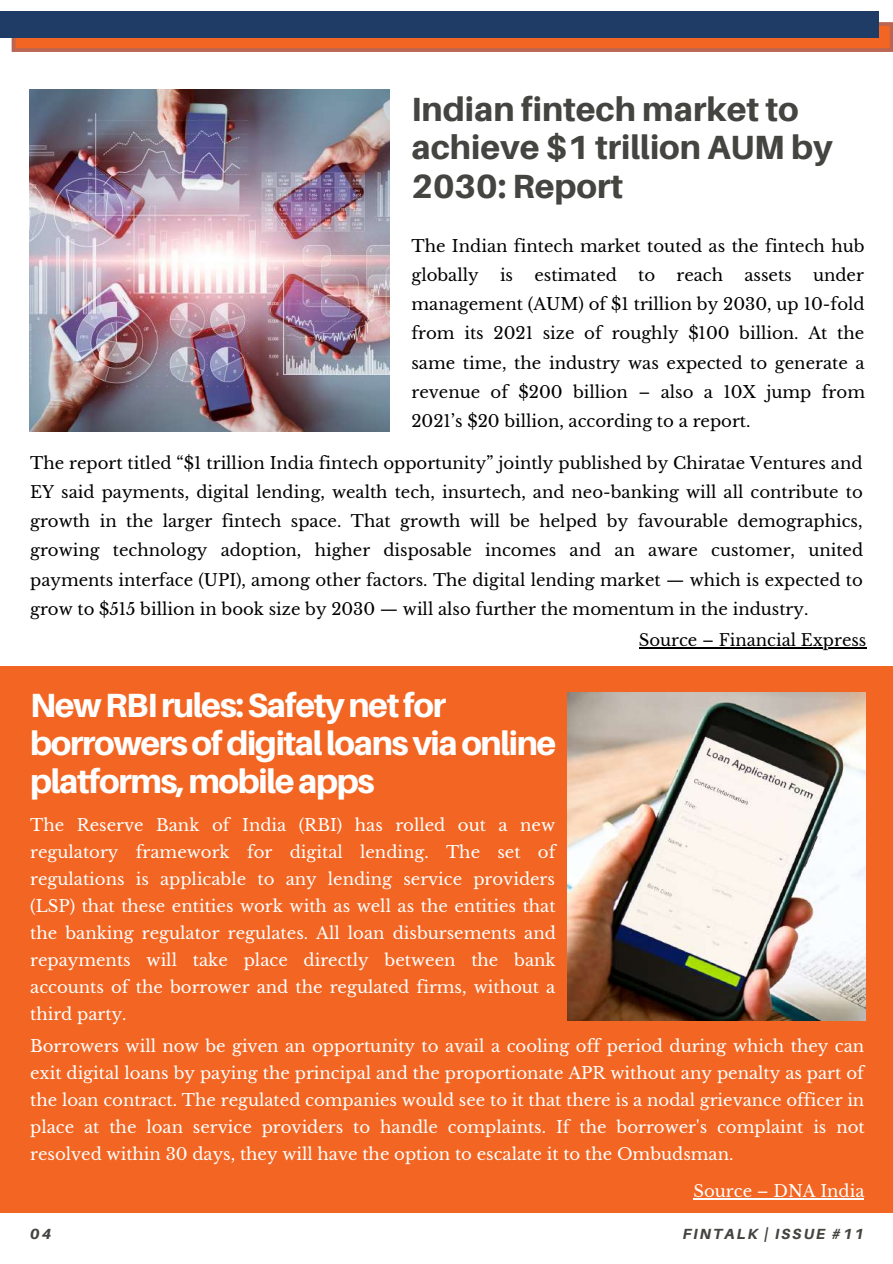
<style>
.page{position:relative;width:893px;height:1264px;background:#fff}
.page>*{position:absolute;margin:0;border:0;box-sizing:border-box;transform-origin:0 0}
.t1{font:800 33.6px/38.2px "Aileron";letter-spacing:-.04em;color:#fff}
.t2{font:800 33.6px/38.2px "Aileron";color:#444440}
.t3{font:16.5px/29.2px "Libre Baskerville";color:#000;text-align:justify}
.t4{font:16.5px/27px "Libre Baskerville";color:#fff;text-align:justify}
.t5{font:italic 800 14.7px "Aileron";letter-spacing:.14em;color:#444440}
</style>
<div class="page">
<div style="left:0;top:666px;width:892px;height:546px;background:#f26522"></div>
<img style="left:29px;top:89px;width:360px;height:342px">
<svg style="left:12px;top:22px;width:880px;height:30px;background:#d56333"></svg>
<div style="left:1px;top:11px;width:878px;height:26px;background:#1f3c66"></div>
<img style="left:567px;top:692px;width:298px;height:328px">
<hr style="left:638px;top:647px;width:228px;height:1px;background:#000">
<hr style="left:693px;top:1198px;width:171px;height:1px;background:#fff">
<h1 class="t2" style="left:411px;top:90px;width:422px">Indian fintech market to achieve $1 trillion AUM by<br>2030: Report</h1>
<p class="t3" style="left:411px;top:231px;width:454px">The Indian fintech market touted as the fintech hub globally</p>
<p class="t3" style="left:411px;top:260px;width:455px;text-indent:401px">under management (AUM) of $1 trillion by 2030, up 10-fold from its 2021 size of roughly $100 billion. At the same time, the industry was expected to generate a revenue of $200 billion – also a 10X jump from 2021’s $20 billion, according to a report.</p>
<p class="t3" style="left:500px;top:260px;width:15px">is</p>
<p class="t3" style="left:534px;top:260px;width:84px">estimated</p>
<p class="t3" style="left:638px;top:260px;width:19px">to</p>
<p class="t3" style="left:676px;top:260px;width:48px">reach</p>
<p class="t3" style="left:744px;top:260px;width:49px">assets</p>
<p class="t3" style="left:30px;top:448px;width:834px">The report titled “$1 trillion India fintech opportunity” jointly published by Chiratae Ventures and EY said payments, digital lending, wealth tech, insurtech, and neo-banking will all contribute to growth in the larger fintech space. That growth will be helped by favourable demographics, growing technology adoption, higher disposable incomes and an aware customer, united payments interface (UPI), among other factors. The digital lending market — which is expected to grow to $515 billion in book size by 2030 — will also further the momentum in the industry.</p>
<h1 class="t1" style="left:30px;top:685px;width:527px">NewRBIrules:Safetynetfor borrowersofdigitalloansviaonline platforms,mobileapps</h1>
<p class="t4" style="left:30px;top:812px;width:527px">The Reserve Bank of India (RBI) has rolled out a new regulatory framework for digital lending. The set of regulations is applicable to any lending service providers (LSP) that these entities work with as well as the entities that the banking regulator regulates. All loan disbursements and repayments will take place directly between the bank accounts of the borrower and the regulated firms, without a third party.</p>
<p class="t3" style="left:638px;top:625px;width:229px">Source – Financial Express</p>
<p class="t4" style="left:30px;top:1032px;width:836px">Borrowers will now be given an opportunity to avail a cooling off period during which they can exit digital loans by paying the principal and the proportionate APR without any penalty as part of the loan contract. The regulated companies would see to it that there is a nodal grievance officer in place at the loan service providers to handle complaints. If the borrower's complaint is not resolved within 30 days, they will have the option to escalate it to the Ombudsman.</p>
<p class="t4" style="left:693px;top:1177px;width:172px">Source – DNA India</p>
<p class="t5" style="left:30px;top:1224px;width:22px">04</p>
<p class="t5" style="left:682px;top:1224px;width:183px">FINTALK | ISSUE #11</p>
</div>
